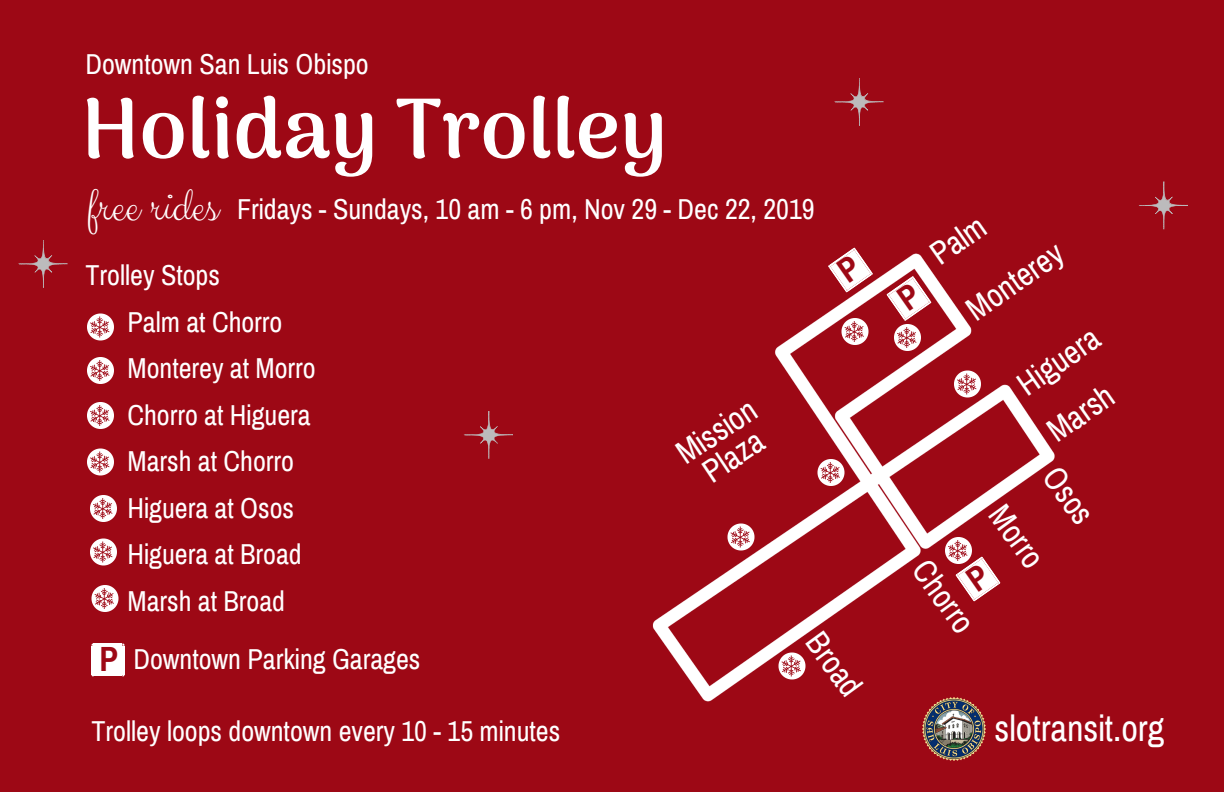
<style>
.page{position:relative;width:1224px;height:792px;background:#9d0815}
.page>*{position:absolute;margin:0;border:0;box-sizing:border-box;transform-origin:0 0}
.t1{font:800 84.6px "Arima Madurai";color:#fff}
.t2{font:36.2px "Archivo Narrow";color:#fff}
.t3{font:32.2px/30px "Archivo Narrow";color:#fff;text-align:center}
.t4{font:28.2px/46.4px "Archivo Narrow";color:#fff}
.s1{font-family:"Clicker Script";font-size:48.4px}
.s2{font-weight:700;font-size:34.2px;color:#9d0815}
</style>
<div class="page">
<img style="left:652px;top:253px;width:403px;height:449px">
<svg style="left:464px;top:411px;width:49px;height:48px"></svg>
<svg style="left:18px;top:240px;width:50px;height:48px"></svg>
<svg style="left:1139px;top:182px;width:49px;height:48px"></svg>
<svg style="left:834px;top:78px;width:50px;height:48px"></svg>
<svg style="left:92px;top:585px;width:26px;height:27px"></svg>
<svg style="left:90px;top:539px;width:27px;height:27px"></svg>
<svg style="left:90px;top:495px;width:27px;height:27px"></svg>
<svg style="left:87px;top:314px;width:27px;height:27px"></svg>
<svg style="left:87px;top:357px;width:27px;height:27px"></svg>
<svg style="left:87px;top:449px;width:27px;height:27px"></svg>
<svg style="left:87px;top:402px;width:27px;height:27px"></svg>
<svg style="left:842px;top:318px;width:26px;height:27px"></svg>
<svg style="left:954px;top:371px;width:27px;height:27px"></svg>
<svg style="left:728px;top:524px;width:26px;height:27px"></svg>
<svg style="left:778px;top:653px;width:28px;height:27px"></svg>
<hr style="left:122px;top:646px;width:2px;height:29px;background:#fff">
<div style="left:94px;top:646px;width:28px;height:29px;background:#fff"></div>
<hr style="left:94px;top:644px;width:28px;height:2px;background:#fff">
<hr style="left:92px;top:646px;width:2px;height:29px;background:#fff">
<svg style="left:92px;top:675px;width:32px;height:1px"></svg>
<img style="left:922px;top:698px;width:64px;height:63px">
<svg style="left:818px;top:459px;width:26px;height:27px"></svg>
<svg style="left:828px;top:247px;width:45px;height:46px"></svg>
<svg style="left:886px;top:276px;width:46px;height:75px"></svg>
<svg style="left:945px;top:537px;width:56px;height:65px"></svg>
<p class="t4" style="left:86px;top:41px;width:285px">Downtown San Luis Obispo</p>
<h1 class="t1" style="left:81px;top:79px;width:587px">Holiday Trolley</h1>
<p class="t4" style="left:87px;top:186px;width:729px"><span class="s1">free rides</span> Fridays - Sundays, 10 am - 6 pm, Nov 29 - Dec 22, 2019</p>
<p class="t4" style="left:86px;top:252px;width:136px">Trolley Stops</p>
<p class="t4" style="left:128px;top:299px;width:190px">Palm at Chorro<br>Monterey at Morro<br>Chorro at Higuera<br>Marsh at Chorro<br>Higuera at Osos<br>Higuera at Broad<br>Marsh at Broad</p>
<p class="t4" style="left:99px;top:636px;width:323px"><span class="s2">P</span> Downtown Parking Garages</p>
<p class="t4" style="left:92px;top:708px;width:470px">Trolley loops downtown every 10 - 15 minutes</p>
<p class="t3" style="left:671px;top:444px;width:91px;rotate:-34deg">Mission<br>Plaza</p>
<p class="t3" style="left:825px;top:627px;width:72px;rotate:54deg">Broad</p>
<p class="t3" style="left:925px;top:245px;width:62px;rotate:-35deg">Palm</p>
<p class="t3" style="left:961px;top:300px;width:111px;rotate:-35deg">Monterey</p>
<p class="t3" style="left:1003px;top:366px;width:96px;line-height:55.2px;text-align:left;rotate:-35deg">Higuera<br>Marsh</p>
<p class="t3" style="left:932px;top:555px;width:82px;rotate:54deg">Chorro</p>
<p class="t3" style="left:1062px;top:462px;width:63px;rotate:54deg">Osos</p>
<p class="t3" style="left:1008px;top:500px;width:70px;rotate:54deg">Morro</p>
<p class="t2" style="left:994px;top:709px;width:171px">slotransit.org</p>
</div>
